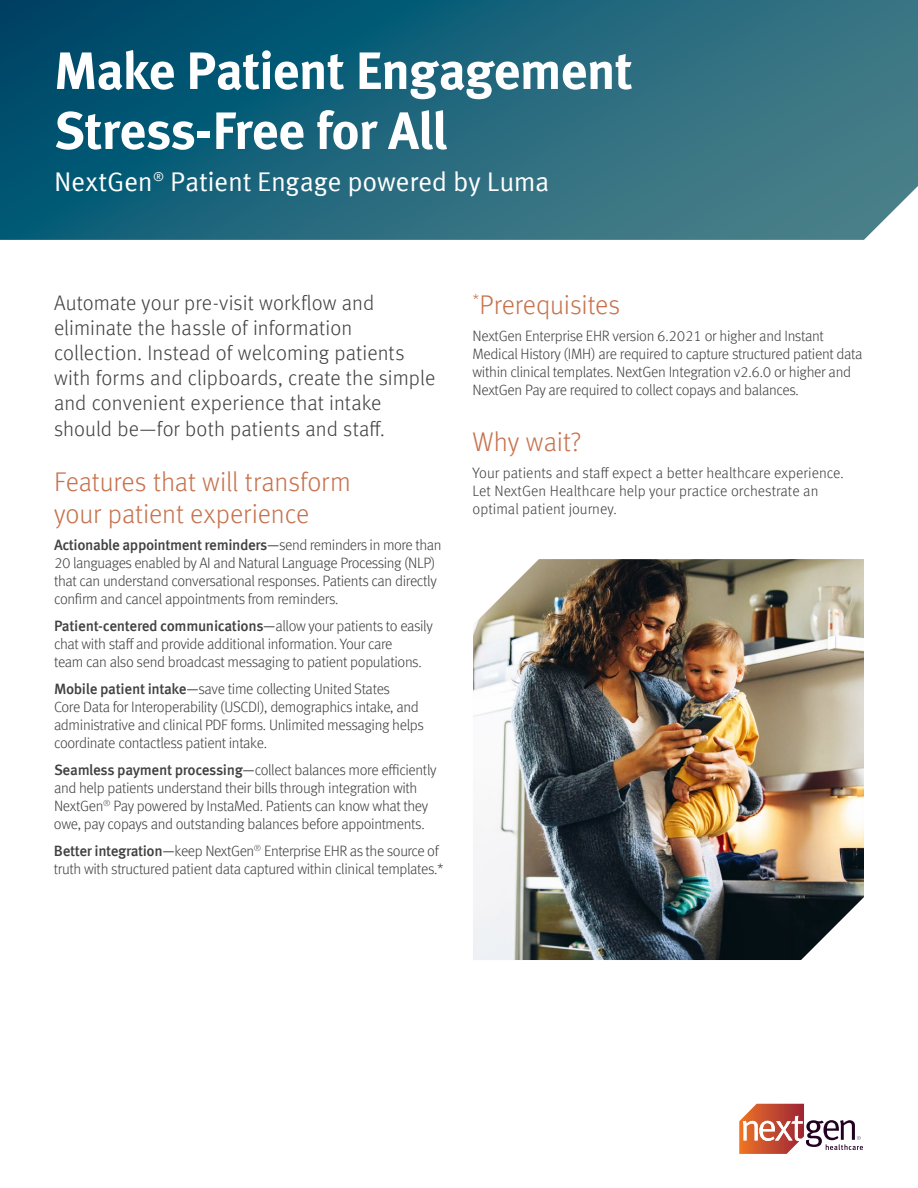
<style>
.page{position:relative;width:918px;height:1188px;background:#fff}
.page>*{position:absolute;margin:0;border:0;box-sizing:border-box;transform-origin:0 0}
.t1{font:700 52.5px/60px "Meta Offc";letter-spacing:-.02em;color:#fff}
.t2{font:300 27px/31.5px "Meta Offc";letter-spacing:-.005em;color:#c7724d}
.t3{font:27px "Meta Offc Norm";letter-spacing:-.01em;color:#fff}
.t4{font:300 21px/25.2px "Meta Offc";letter-spacing:.005em;color:#414042}
.t5{font:300 15px/18px "Meta Offc";letter-spacing:-.02em;color:#414042}
.t6{font:300 15px/18px "Meta Offc";letter-spacing:.005em;color:#414042}
.s1{font-weight:500}
.s2{font-family:"Meta Offc Norm";font-weight:400}
</style>
<div class="page">
<svg style="left:0;top:0;width:918px;height:240px;background:#22687c"></svg>
<svg style="left:739px;top:1104px;width:124px;height:50px"></svg>
<img style="left:473px;top:559px;width:391px;height:401px">
<h1 class="t1" style="left:54px;top:42px;width:580px">Make Patient Engagement<br>Stress-Free for All</h1>
<h2 class="t3" style="left:54px;top:166px;width:497px">NextGen<sup>®</sup> Patient Engage powered by Luma</h2>
<p class="t4" style="left:54px;top:290px;width:383px">Automate your pre-visit workflow and eliminate the hassle of information collection. Instead of welcoming patients with forms and clipboards, create the simple and convenient experience that intake should be—for both patients and staff.</p>
<h2 class="t2" style="left:54px;top:467px;width:298px">Features that will transform your patient experience</h2>
<p class="t5" style="left:54px;top:536px;width:389px"><span class="s1">Actionable appointment reminders</span><span class="s2">—</span>send reminders in more than 20 languages enabled by AI and Natural Language Processing (NLP) that can understand conversational responses. Patients can directly confirm and cancel appointments from reminders.</p>
<p class="t5" style="left:54px;top:617px;width:380px"><span class="s1">Patient-centered communications</span><span class="s2">—</span>allow your patients to easily chat with staff and provide additional information. Your care<br>team can also send broadcast messaging to patient populations.</p>
<p class="t5" style="left:54px;top:680px;width:371px"><span class="s1">Mobile patient intake</span><span class="s2">—</span>save time collecting United States<br>Core Data for Interoperability (USCDI), demographics intake, and administrative and clinical PDF forms. Unlimited messaging helps coordinate contactless patient intake.</p>
<p class="t5" style="left:54px;top:761px;width:384px"><span class="s1">Seamless payment processing</span><span class="s2">—</span>collect balances more efficiently and help patients understand their bills through integration with NextGen<sup>®</sup> Pay powered by InstaMed. Patients can know what they owe, pay copays and outstanding balances before appointments.</p>
<p class="t5" style="left:54px;top:842px;width:391px"><span class="s1">Better integration</span><span class="s2">—</span>keep NextGen<sup>®</sup> Enterprise EHR as the source of truth with structured patient data captured within clinical templates.*</p>
<h2 class="t2" style="left:472px;top:290px;width:149px"><sup>*</sup>Prerequisites</h2>
<p class="t5" style="left:472px;top:328px;width:392px">NextGen Enterprise EHR version 6.2021 or higher and Instant Medical History (IMH) are required to capture structured patient data within clinical templates. NextGen Integration v2.6.0 or higher and NextGen Pay are required to collect copays and balances.</p>
<h2 class="t2" style="left:472px;top:426px;width:110px">Why wait?</h2>
<p class="t6" style="left:472px;top:464px;width:373px">Your patients and staff expect a better healthcare experience.<br>Let NextGen Healthcare help your practice orchestrate an optimal patient journey.</p>
</div>
